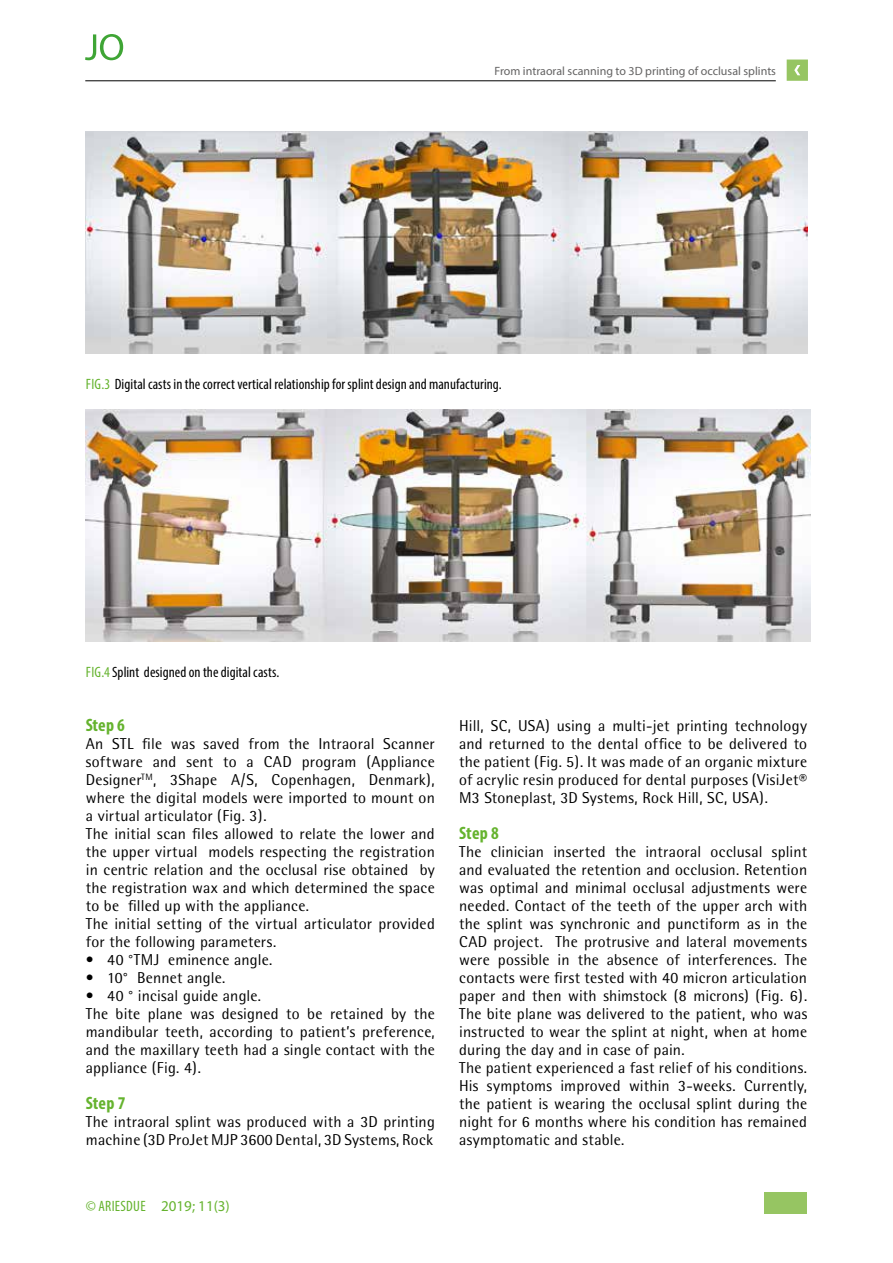
<style>
.page{position:relative;width:893px;height:1263px;background:#fff}
.page>*{position:absolute;margin:0;border:0;box-sizing:border-box;transform-origin:0 0}
.t1{font:700 condensed 18px "Myriad Pro";letter-spacing:.01em;color:#65b32e}
.t2{font:15.75px/18px "Rotis Semi Sans";letter-spacing:.015em;color:#000}
.t3{font:condensed 15px "Myriad Pro";letter-spacing:.005em;color:#000}
.t4{font:15px "Myriad Pro";color:#65b32e}
.t5{font:12px "Myriad Pro";color:#646363}
.s1{color:#65b32e}
.s2{font-stretch:condensed}
</style>
<div class="page">
<div style="left:765px;top:1193px;width:42px;height:21px;background:#96c562"></div>
<svg style="left:787px;top:60px;width:21px;height:21px"></svg>
<hr style="left:85px;top:81px;width:691px;height:1px;background:#000">
<svg style="left:85px;top:34px;width:38px;height:26px"></svg>
<img style="left:86px;top:132px;width:722px;height:221px">
<img style="left:86px;top:409px;width:725px;height:233px">
<p class="t5" style="left:494px;top:63px;width:283px">From intraoral scanning to 3D printing of occlusal splints</p>
<p class="t3" style="left:86px;top:375px;width:417px"><span class="s1">FIG.3</span> Digital casts in the correct vertical relationship for splint design and manufacturing.</p>
<p class="t3" style="left:86px;top:663px;width:195px"><span class="s1">FIG.4</span> Splint designed on the digital casts.</p>
<p class="t1" style="left:86px;top:714px;width:41px">Step 6</p>
<p class="t2" style="left:86px;top:735px;width:351px">An STL file was saved from the Intraoral Scanner software and sent to a CAD program (Appliance Designer<sup>TM</sup>, 3Shape A/S, Copenhagen, Denmark), where the digital models were imported to mount on a virtual articulator (Fig. 3).<br>The initial scan files allowed to relate the lower and the upper virtual models respecting the registration in centric relation and the occlusal rise obtained by the registration wax and which determined the space to be filled up with the appliance.<br>The initial setting of the virtual articulator provided for the following parameters.</p>
<p class="t2" style="left:86px;top:951px;width:188px">• 40 °TMJ eminence angle.</p>
<p class="t2" style="left:86px;top:969px;width:141px">• 10° Bennet angle.</p>
<p class="t2" style="left:86px;top:987px;width:351px">• 40 ° incisal guide angle.<br>The bite plane was designed to be retained by the mandibular teeth, according to patient’s preference, and the maxillary teeth had a single contact with the appliance (Fig. 4).</p>
<p class="t1" style="left:86px;top:1092px;width:41px">Step 7</p>
<p class="t2" style="left:86px;top:1113px;width:351px">The intraoral splint was produced with a 3D printing machine (3D ProJet MJP 3600 Dental, 3D Systems, Rock</p>
<p class="t4" style="left:86px;top:1196px;width:146px"><span class="s2">© ARIESDUE</span> 2019; 11(3)</p>
<p class="t2" style="left:459px;top:717px;width:349px;text-align:justify">Hill, SC, USA) using a multi-jet printing technology and returned to the dental office to be delivered to the patient (Fig. 5). It was made of an organic mixture of acrylic resin produced for dental purposes (VisiJet® M3 Stoneplast, 3D Systems, Rock Hill, SC, USA).</p>
<p class="t1" style="left:459px;top:822px;width:41px">Step 8</p>
<p class="t2" style="left:459px;top:843px;width:350px">The clinician inserted the intraoral occlusal splint and evaluated the retention and occlusion. Retention was optimal and minimal occlusal adjustments were needed. Contact of the teeth of the upper arch with the splint was synchronic and punctiform as in the CAD project. The protrusive and lateral movements were possible in the absence of interferences. The contacts were first tested with 40 micron articulation paper and then with shimstock (8 microns) (Fig. 6).<br>The bite plane was delivered to the patient, who was instructed to wear the splint at night, when at home during the day and in case of pain.<br>The patient experienced a fast relief of his conditions.<br>His symptoms improved within 3-weeks. Currently, the patient is wearing the occlusal splint during the night for 6 months where his condition has remained asymptomatic and stable.</p>
</div>
